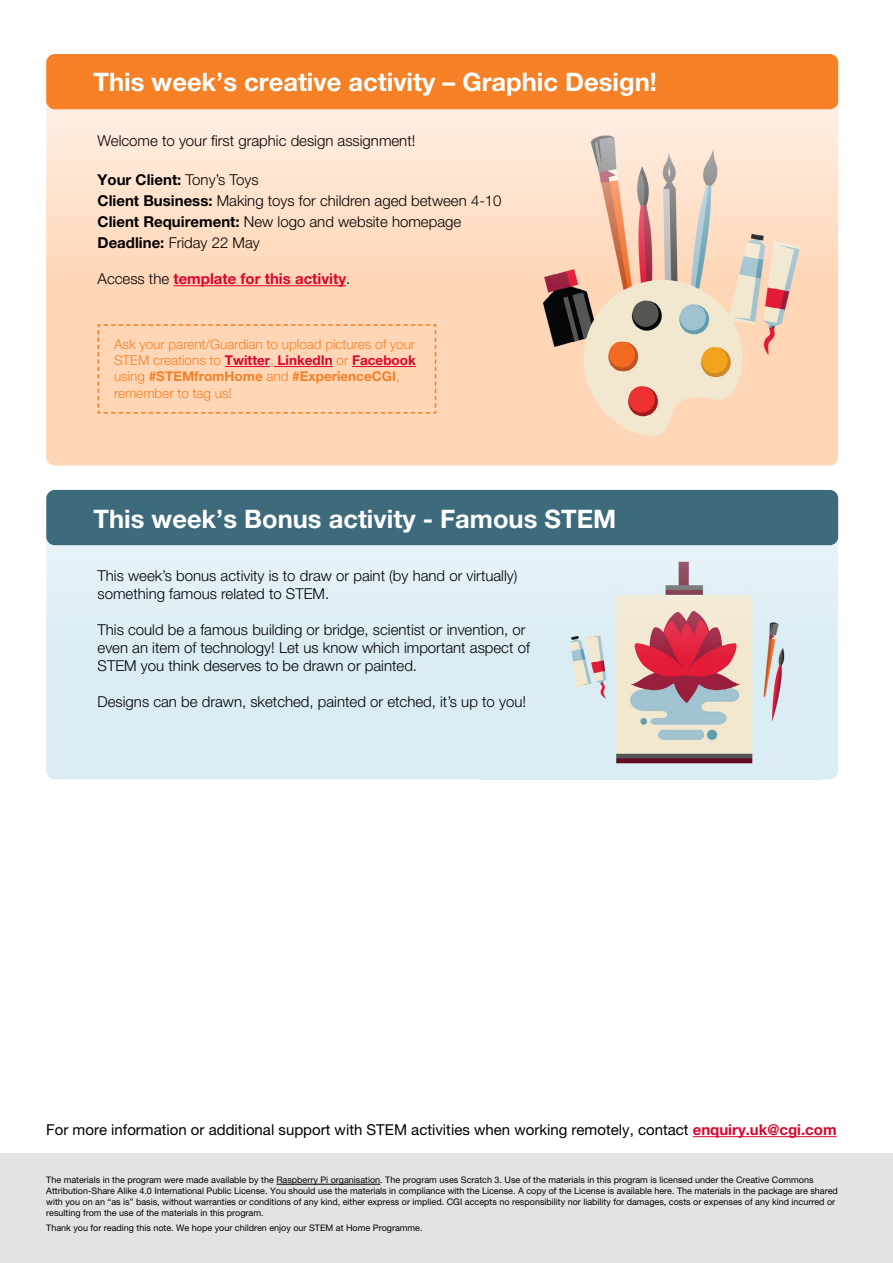
<style>
.page{position:relative;width:893px;height:1263px;background:#fff}
.page>*{position:absolute;margin:0;border:0;box-sizing:border-box;transform-origin:0 0}
.t1{font:700 25.5px "Helvetica Neue LT Pro";color:#fff}
.t2{font:300 15px/21px "Helvetica Neue LT Pro";color:#000}
.t3{font:15px "Helvetica Neue LT Pro";color:#000}
.t4{font:700 15px "Helvetica Neue LT Pro";color:#dd052b}
.t5{font:300 13.5px/16.2px "Helvetica Neue LT Pro";color:#f58026}
.t6{font:9px/10.8px "Helvetica Neue LT Pro";color:#000}
.s1{font-weight:700}
.s2{font-weight:300;color:#000}
.s3{font-weight:700;color:#dd052b}
</style>
<div class="page">
<div style="left:0;top:1153px;width:893px;height:110px;background:#e3e3e3"></div>
<img style="left:46px;top:279px;width:792px;height:187px">
<div style="left:46px;top:523px;width:792px;height:256px;background:#daedf4;border-radius:9px"></div>
<img style="left:572px;top:658px;width:213px;height:106px">
<svg style="left:45px;top:75px;width:793px;height:210px;background:#faddc9"></svg>
<svg style="left:45px;top:510px;width:794px;height:148px"></svg>
<hr style="left:173px;top:285px;width:173px;height:1px;background:#dd052b">
<div style="left:46px;top:54px;width:792px;height:55px;background:#f58026;border-radius:9px"></div>
<div style="left:46px;top:490px;width:792px;height:55px;background:#3d6b7b;border-radius:9px"></div>
<div style="left:97px;top:323px;width:340px;height:91px;background:#ffd6b6"></div>
<hr style="left:276px;top:1184px;width:104px;height:1px;background:#000">
<hr style="left:693px;top:1136px;width:144px;height:1px;background:#dd052b">
<h1 class="t1" style="left:94px;top:66px;width:565px">This week’s creative activity – Graphic Design!</h1>
<h2 class="t2" style="left:98px;top:130px;width:319px">Welcome to your first graphic design assignment!</h2>
<h2 class="t2" style="left:98px;top:169px;width:405px"><span class="s1">Your Client:</span> Tony’s Toys<br><span class="s1">Client Business:</span> Making toys for children aged between 4-10<br><span class="s1">Client Requirement:</span> New logo and website homepage <span class="s1">Deadline:</span> Friday 22 May</h2>
<h2 class="t4" style="left:98px;top:270px;width:254px"><span class="s2">Access the</span> template for this activity<span class="s2">.</span></h2>
<h3 class="t5" style="left:114px;top:336px;width:303px">Ask your parent/Guardian to upload pictures of your STEM creations to <span class="s3">Twitter</span>, <span class="s3">LinkedIn</span> or <span class="s3">Facebook </span>using <span class="s1">#STEMfromHome</span> and <span class="s1">#ExperienceCGI</span>, remember to tag us!</h3>
<h1 class="t1" style="left:94px;top:503px;width:524px">This week’s Bonus activity - Famous STEM</h1>
<h2 class="t2" style="left:98px;top:567px;width:421px;line-height:18px">This week’s bonus activity is to draw or paint (by hand or virtually) something famous related to STEM.</h2>
<h2 class="t2" style="left:98px;top:621px;width:434px;line-height:18px">This could be a famous building or bridge, scientist or invention, or even an item of technology! Let us know which important aspect of<br>STEM you think deserves to be drawn or painted.</h2>
<h2 class="t2" style="left:98px;top:691px;width:430px">Designs can be drawn, sketched, painted or etched, it’s up to you!</h2>
<h2 class="t3" style="left:46px;top:1121px;width:792px">For more information or additional support with STEM activities when working remotely, contact <span class="s3">enquiry.uk@cgi.com</span></h2>
<p class="t6" style="left:46px;top:1174px;width:793px">The materials in the program were made available by the Raspberry Pi organisation. The program uses Scratch 3. Use of the materials in this program is licensed under the Creative Commons Attribution-Share Alike 4.0 International Public License. You should use the materials in compliance with the License. A copy of the License is available here. The materials in the package are shared with you on an “as is” basis, without warranties or conditions of any kind, either express or implied. CGI accepts no responsibility nor liability for damages, costs or expenses of any kind incurred or resulting from the use of the materials in this program.</p>
<p class="t6" style="left:46px;top:1222px;width:378px">Thank you for reading this note. We hope your children enjoy our STEM at Home Programme.</p>
</div>
